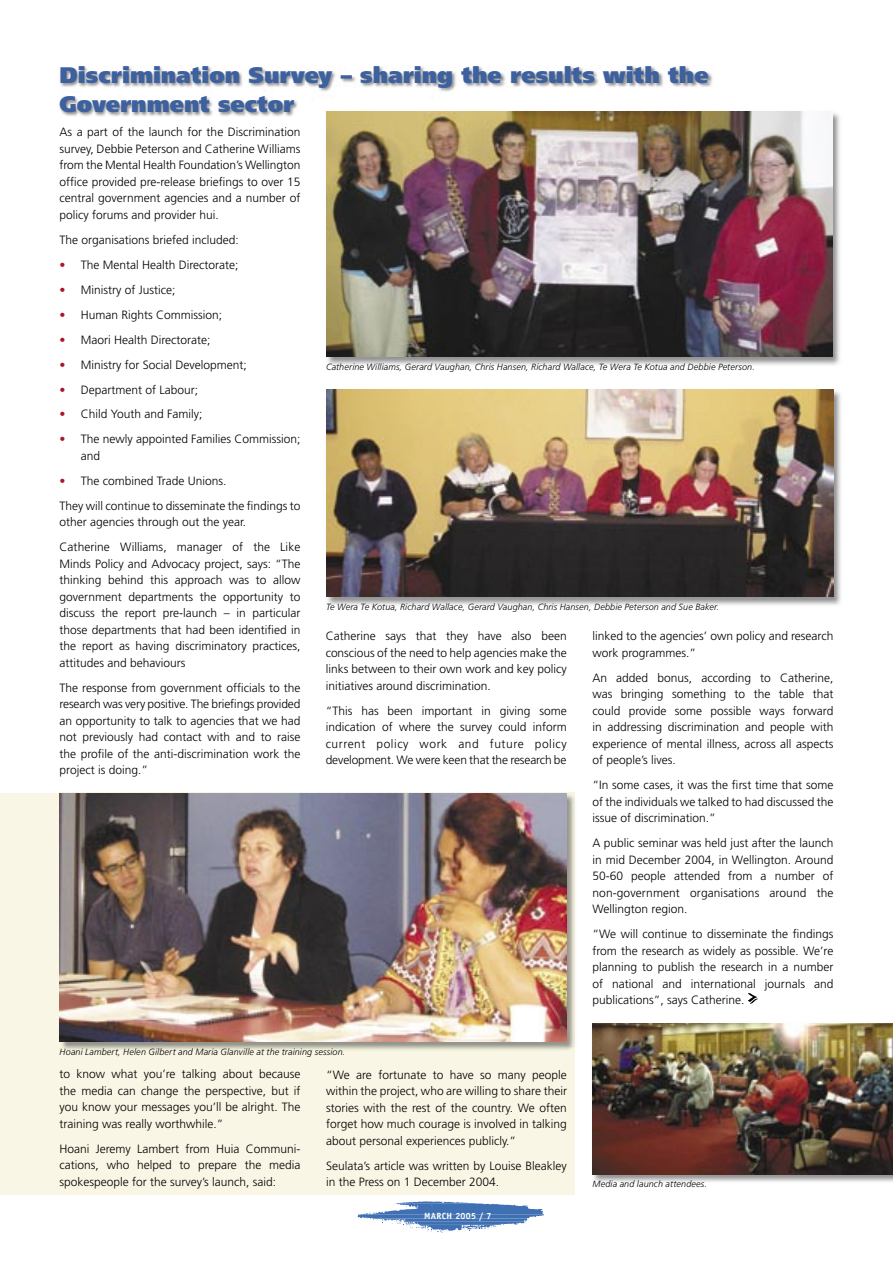
<style>
.page{position:relative;width:893px;height:1263px;background:#fff}
.page>*{position:absolute;margin:0;border:0;box-sizing:border-box;transform-origin:0 0}
.t1{font:900 22.5px/28.5px "Maori Frutiger";color:#3d609e}
.t2{font:300 12px/16.5px "Maori Frutiger";color:#000;text-align:justify}
.t3{font:italic 300 9px "Maori Frutiger";letter-spacing:.015em;color:#000}
.t4{font:700 9px "Officina Sans";letter-spacing:.03em;color:#fff}
.s1{color:#a9162c}
</style>
<div class="page">
<svg style="left:357px;top:1201px;width:187px;height:32px"></svg>
<div style="left:0;top:793px;width:575px;height:402px;background:#faf6e5"></div>
<img style="left:60px;top:66px;width:653px;height:51px">
<img style="left:59px;top:793px;width:516px;height:258px">
<img style="left:60px;top:793px;width:507px;height:249px">
<img style="left:327px;top:113px;width:513px;height:252px">
<img style="left:325px;top:110px;width:388px;height:7px">
<img style="left:326px;top:111px;width:507px;height:246px">
<img style="left:326px;top:389px;width:515px;height:216px">
<img style="left:326px;top:390px;width:508px;height:207px">
<img style="left:592px;top:1174px;width:301px;height:8px">
<img style="left:592px;top:1023px;width:301px;height:151px">
<svg style="left:748px;top:993px;width:10px;height:11px"></svg>
<h1 class="t1" style="left:60px;top:61px;width:650px">Discrimination Survey – sharing the results with the<br>Government sector</h1>
<p class="t2" style="left:60px;top:124px;width:242px">As a part of the launch for the Discrimination survey, Debbie Peterson and Catherine Williams from the Mental Health Foundation’s Wellington office provided pre-release briefings to over 15 central government agencies and a number of policy forums and provider hui.</p>
<p class="t2" style="left:60px;top:231px;width:181px">The organisations briefed included:</p>
<p class="t2" style="left:60px;top:256px;width:181px"><span class="s1">•</span> The Mental Health Directorate;</p>
<p class="t2" style="left:60px;top:281px;width:117px"><span class="s1">•</span> Ministry of Justice;</p>
<p class="t2" style="left:60px;top:306px;width:164px"><span class="s1">•</span> Human Rights Commission;</p>
<p class="t2" style="left:60px;top:331px;width:153px"><span class="s1">•</span> Maori Health Directorate;</p>
<p class="t2" style="left:60px;top:356px;width:189px"><span class="s1">•</span> Ministry for Social Development;</p>
<p class="t2" style="left:60px;top:381px;width:140px"><span class="s1">•</span> Department of Labour;</p>
<p class="t2" style="left:60px;top:406px;width:144px"><span class="s1">•</span> Child Youth and Family;</p>
<p class="t2" style="left:81px;top:431px;width:221px;text-indent:-21px"><span class="s1">•</span> The newly appointed Families Commission; and</p>
<p class="t2" style="left:60px;top:468px;width:243px;line-height:24.9px"><span class="s1">•</span> The combined Trade Unions.<br>They will continue to disseminate the findings to</p>
<p class="t2" style="left:60px;top:510px;width:242px;line-height:24.9px">other agencies through out the year.<br>Catherine Williams, manager of the Like</p>
<p class="t2" style="left:60px;top:555px;width:243px">Minds Policy and Advocacy project, says: “The thinking behind this approach was to allow government departments the opportunity to discuss the report pre-launch – in particular those departments that had been identified in the report as having discriminatory practices, attitudes and behaviours</p>
<p class="t2" style="left:60px;top:679px;width:243px">The response from government officials to the research was very positive. The briefings provided an opportunity to talk to agencies that we had not previously had contact with and to raise the profile of the anti-discrimination work the project is doing.”</p>
<p class="t3" style="left:326px;top:362px;width:430px">Catherine Williams, Gerard Vaughan, Chris Hansen, Richard Wallace, Te Wera Te Kotua and Debbie Peterson.</p>
<p class="t3" style="left:326px;top:601px;width:395px">Te Wera Te Kotua, Richard Wallace, Gerard Vaughan, Chris Hansen, Debbie Peterson and Sue Baker.</p>
<p class="t2" style="left:326px;top:628px;width:242px">Catherine says that they have also been conscious of the need to help agencies make the links between to their own work and key policy initiatives around discrimination.</p>
<p class="t2" style="left:326px;top:702px;width:243px">“This has been important in giving some indication of where the survey could inform current policy work and future policy development. We were keen that the research be</p>
<p class="t2" style="left:592px;top:628px;width:242px">linked to the agencies’ own policy and research work programmes.”</p>
<p class="t2" style="left:592px;top:669px;width:242px">An added bonus, according to Catherine, was bringing something to the table that could provide some possible ways forward in addressing discrimination and people with experience of mental illness, across all aspects of people’s lives.</p>
<p class="t2" style="left:592px;top:777px;width:242px">“In some cases, it was the first time that some of the individuals we talked to had discussed the issue of discrimination.”</p>
<p class="t2" style="left:592px;top:835px;width:243px">A public seminar was held just after the launch in mid December 2004, in Wellington. Around 50-60 people attended from a number of non-government organisations around the Wellington region.</p>
<p class="t2" style="left:592px;top:926px;width:242px">“We will continue to disseminate the findings from the research as widely as possible. We’re planning to publish the research in a number of national and international journals and publications”, says Catherine.</p>
<p class="t3" style="left:60px;top:1046px;width:287px">Hoani Lambert, Helen Gilbert and Maria Glanville at the training session.</p>
<p class="t2" style="left:60px;top:1066px;width:243px">to know what you’re talking about because the media can change the perspective, but if you know your messages you’ll be alright. The training was really worthwhile.”</p>
<p class="t2" style="left:60px;top:1140px;width:242px">Hoani Jeremy Lambert from Huia Communi&shy;cations, who helped to prepare the media spokespeople for the survey’s launch, said:</p>
<p class="t2" style="left:326px;top:1066px;width:242px">“We are fortunate to have so many people within the project, who are willing to share their stories with the rest of the country. We often forget how much courage is involved in talking about personal experiences publicly.”</p>
<p class="t2" style="left:326px;top:1157px;width:242px">Seulata’s article was written by Louise Bleakley in the Press on 1 December 2004.</p>
<p class="t4" style="left:424px;top:1210px;width:69px">MARCH 2005 / 7</p>
<p class="t3" style="left:592px;top:1178px;width:116px">Media and launch attendees.</p>
</div>
